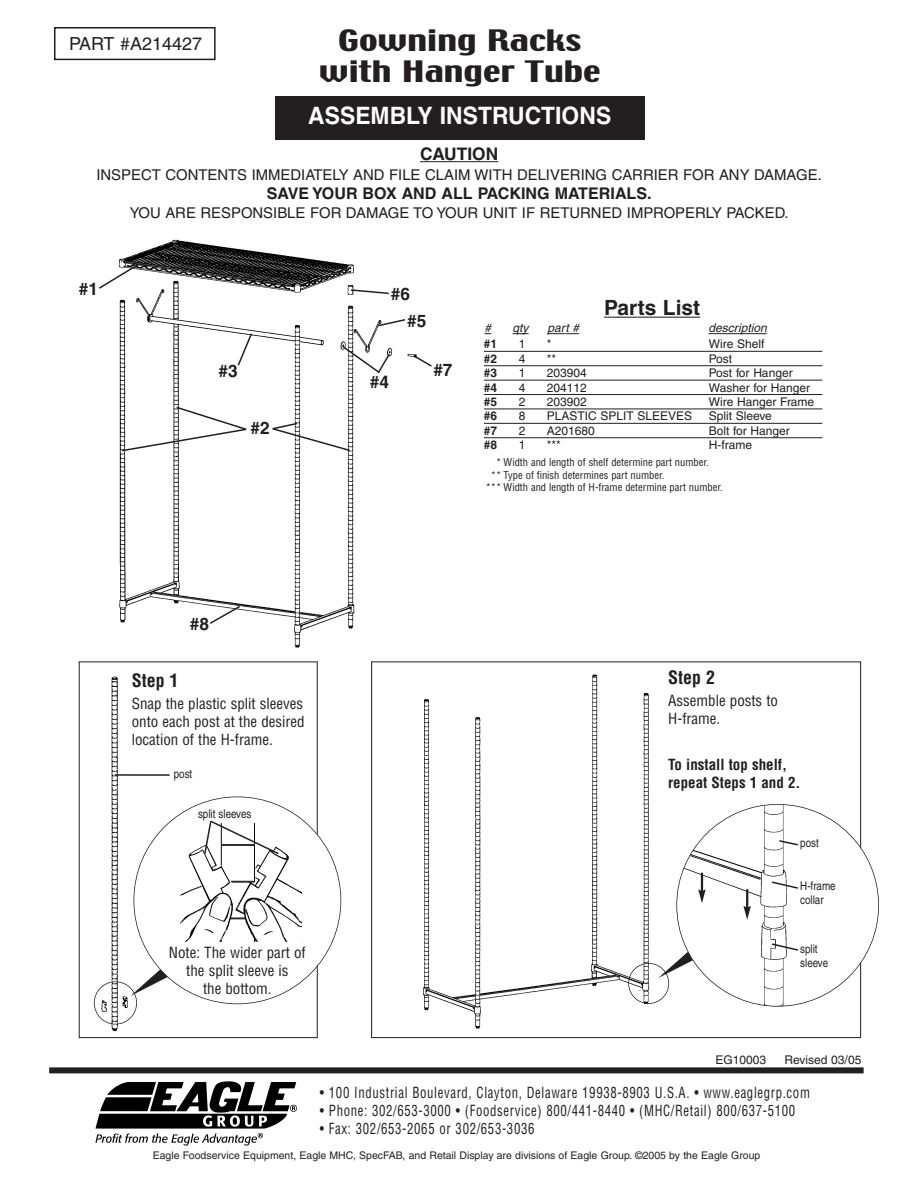
<style>
.page{position:relative;width:918px;height:1188px;background:#fff}
.page>*{position:absolute;margin:0;border:0;box-sizing:border-box;transform-origin:0 0}
.t1{font:26.25px/31.5px "Techno";color:#231f20;text-align:center;scale:1.51 1}
.t2{font:700 24px "Helvetica";color:#fff;scale:.95 1}
.t3{font:700 21px "Helvetica";color:#231f20}
.t4{font:18px "Helvetica";color:#231f20}
.t5{font:700 condensed 18px "Helvetica";color:#231f20}
.t6{font:700 17.4px "Helvetica";color:#231f20}
.t7{font:700 17.25px "Helvetica";color:#231f20}
.t8{font:700 16.05px "Helvetica";color:#231f20}
.t9{font:condensed 15px "Helvetica";letter-spacing:.05em;color:#231f20;scale:.85 1}
.t10{font:condensed 15px/18px "Helvetica";letter-spacing:.05em;color:#231f20;text-align:justify}
.t11{font:condensed 15px/18px "Helvetica";color:#231f20;text-align:center}
.t12{font:700 condensed 15px/18px "Helvetica";color:#231f20}
.t13{font:14.85px "Helvetica";color:#231f20}
.t14{font:12px "Helvetica";color:#231f20}
.t15{font:condensed 12px/14.4px "Helvetica";color:#231f20}
.t16{font:italic 12px "Helvetica";color:#231f20}
.t17{font:700 12px "Helvetica";color:#231f20}
.t18{font:condensed 10.5px "Helvetica";color:#231f20}
.t19{font:10.5px "Helvetica";color:#231f20}
.s1{font-size:16.05px}
</style>
<div class="page">
<svg style="left:604px;top:317px;width:33px;height:1px"></svg>
<hr style="left:638px;top:317px;width:62px;height:1px;background:#231f20">
<div style="left:79px;top:662px;width:239px;height:376px;border:1px solid #231f20"></div>
<img style="left:119px;top:239px;width:298px;height:409px">
<div style="left:54px;top:27px;width:162px;height:33px;border:2px solid #231f20"></div>
<svg style="left:513px;top:333px;width:16px;height:1px"></svg>
<svg style="left:548px;top:333px;width:31px;height:1px"></svg>
<svg style="left:709px;top:333px;width:58px;height:1px"></svg>
<hr style="left:484px;top:351px;width:338px;height:1px;background:#231f20">
<hr style="left:484px;top:365px;width:338px;height:1px;background:#231f20">
<hr style="left:484px;top:380px;width:338px;height:1px;background:#231f20">
<hr style="left:484px;top:394px;width:338px;height:1px;background:#231f20">
<hr style="left:484px;top:409px;width:338px;height:1px;background:#231f20">
<hr style="left:484px;top:423px;width:338px;height:1px;background:#231f20">
<hr style="left:484px;top:437px;width:338px;height:1px;background:#231f20">
<img style="left:97px;top:676px;width:36px;height:356px">
<div style="left:94px;top:981px;width:43px;height:44px;border:2px solid #231f20;border-radius:50%"></div>
<img style="left:95px;top:1081px;width:202px;height:64px">
<div style="left:49px;top:1067px;width:815px;height:6px;background:#231f20"></div>
<svg style="left:208px;top:604px;width:34px;height:21px"></svg>
<svg style="left:99px;top:262px;width:42px;height:28px"></svg>
<svg style="left:236px;top:332px;width:17px;height:35px"></svg>
<svg style="left:341px;top:344px;width:50px;height:31px"></svg>
<svg style="left:376px;top:318px;width:31px;height:10px"></svg>
<svg style="left:413px;top:355px;width:19px;height:13px"></svg>
<svg style="left:349px;top:288px;width:41px;height:7px"></svg>
<svg style="left:130px;top:952px;width:62px;height:44px"></svg>
<div style="left:134px;top:797px;width:207px;height:207px;background:#fff;border-radius:50%"></div>
<img style="left:180px;top:846px;width:122px;height:96px">
<hr style="left:115px;top:774px;width:55px;height:2px;background:#231f20">
<svg style="left:203px;top:820px;width:77px;height:36px"></svg>
<img style="left:423px;top:674px;width:237px;height:355px">
<div style="left:628px;top:963px;width:41px;height:41px;border:2px solid #231f20;border-radius:50%"></div>
<svg style="left:658px;top:931px;width:19px;height:47px"></svg>
<svg style="left:120px;top:405px;width:128px;height:47px"></svg>
<svg style="left:271px;top:422px;width:81px;height:30px"></svg>
<img style="left:677px;top:804px;width:141px;height:200px">
<svg style="left:698px;top:873px;width:8px;height:30px"></svg>
<svg style="left:743px;top:889px;width:8px;height:31px"></svg>
<svg style="left:778px;top:839px;width:22px;height:8px"></svg>
<svg style="left:770px;top:880px;width:30px;height:10px"></svg>
<svg style="left:770px;top:942px;width:30px;height:10px"></svg>
<div style="left:275px;top:96px;width:370px;height:43px;background:#231f20"></div>
<svg style="left:420px;top:161px;width:24px;height:1px"></svg>
<hr style="left:444px;top:161px;width:54px;height:1px;background:#231f20">
<p class="t4" style="left:69px;top:37px;width:134px">PART #A214427</p>
<h1 class="t1" style="left:319px;top:26px;width:188px">Gowning Racks with Hanger Tube</h1>
<h2 class="t2" style="left:308px;top:106px;width:320px">ASSEMBLY INSTRUCTIONS</h2>
<p class="t6" style="left:420px;top:147px;width:80px">CAUTION</p>
<p class="t13" style="left:96px;top:169px;width:727px">INSPECT CONTENTS IMMEDIATELY AND FILE CLAIM WITH DELIVERING CARRIER FOR ANY DAMAGE<span class="s1">.</span></p>
<p class="t8" style="left:267px;top:187px;width:386px">SAVE YOUR BOX AND ALL PACKING MATERIALS.</p>
<p class="t13" style="left:130px;top:207px;width:660px">YOU ARE RESPONSIBLE FOR DAMAGE TO YOUR UNIT IF RETURNED IMPROPERLY PACKED.</p>
<p class="t7" style="left:79px;top:282px;width:21px">#1</p>
<p class="t7" style="left:218px;top:364px;width:21px">#3</p>
<p class="t7" style="left:251px;top:421px;width:21px">#2</p>
<p class="t7" style="left:391px;top:287px;width:21px">#6</p>
<p class="t7" style="left:370px;top:375px;width:21px">#4</p>
<p class="t7" style="left:407px;top:314px;width:21px">#5</p>
<p class="t7" style="left:433px;top:363px;width:21px">#7</p>
<h3 class="t3" style="left:604px;top:299px;width:98px">Parts List</h3>
<p class="t16" style="left:485px;top:324px;width:8px">#</p>
<p class="t16" style="left:513px;top:324px;width:18px">qty</p>
<p class="t16" style="left:548px;top:324px;width:33px">part #</p>
<p class="t16" style="left:709px;top:324px;width:60px">description</p>
<p class="t17" style="left:484px;top:339px;width:15px">#1</p>
<p class="t14" style="left:519px;top:340px;width:8px">1</p>
<p class="t14" style="left:547px;top:340px;width:6px">*</p>
<p class="t14" style="left:709px;top:340px;width:57px">Wire Shelf</p>
<p class="t17" style="left:484px;top:354px;width:15px">#2</p>
<p class="t14" style="left:519px;top:354px;width:8px">4</p>
<p class="t14" style="left:547px;top:354px;width:11px">**</p>
<p class="t14" style="left:709px;top:354px;width:25px">Post</p>
<p class="t17" style="left:484px;top:368px;width:15px">#3</p>
<p class="t14" style="left:519px;top:369px;width:8px">1</p>
<p class="t14" style="left:547px;top:369px;width:42px">203904</p>
<p class="t14" style="left:709px;top:369px;width:85px">Post for Hanger</p>
<p class="t17" style="left:484px;top:383px;width:15px">#4</p>
<p class="t14" style="left:519px;top:383px;width:8px">4</p>
<p class="t14" style="left:547px;top:383px;width:42px">204112</p>
<p class="t14" style="left:709px;top:383px;width:103px">Washer for Hanger</p>
<p class="t17" style="left:484px;top:397px;width:15px">#5</p>
<p class="t14" style="left:519px;top:397px;width:8px">2</p>
<p class="t14" style="left:547px;top:397px;width:42px">203902</p>
<p class="t14" style="left:709px;top:397px;width:107px">Wire Hanger Frame</p>
<p class="t17" style="left:484px;top:411px;width:15px">#6</p>
<p class="t14" style="left:519px;top:412px;width:8px">8</p>
<p class="t14" style="left:547px;top:412px;width:147px">PLASTIC SPLIT SLEEVES</p>
<p class="t14" style="left:709px;top:412px;width:65px">Split Sleeve</p>
<p class="t17" style="left:484px;top:426px;width:15px">#7</p>
<p class="t14" style="left:519px;top:426px;width:8px">2</p>
<p class="t14" style="left:547px;top:426px;width:50px">A201680</p>
<p class="t14" style="left:709px;top:426px;width:83px">Bolt for Hanger</p>
<p class="t17" style="left:484px;top:440px;width:15px">#8</p>
<p class="t14" style="left:519px;top:441px;width:8px">1</p>
<p class="t14" style="left:547px;top:441px;width:16px">***</p>
<p class="t14" style="left:709px;top:441px;width:45px">H-frame</p>
<p class="t18" style="left:496px;top:456px;width:214px">* Width and length of shelf determine part number.</p>
<p class="t18" style="left:491px;top:469px;width:175px">** Type of finish determines part number.</p>
<p class="t18" style="left:486px;top:481px;width:239px">*** Width and length of H-frame determine part number.</p>
<p class="t7" style="left:190px;top:617px;width:21px">#8</p>
<p class="t5" style="left:132px;top:670px;width:48px">Step 1</p>
<p class="t10" style="left:132px;top:694px;width:175px">Snap the plastic split sleeves onto each post at the desired location of the H-frame.</p>
<p class="t15" style="left:174px;top:767px;width:20px">post</p>
<p class="t15" style="left:198px;top:807px;width:55px">split sleeves</p>
<p class="t11" style="left:169px;top:944px;width:138px">Note: The wider part of the split sleeve is<br>the bottom.</p>
<p class="t5" style="left:668px;top:667px;width:48px">Step 2</p>
<p class="t11" style="left:668px;top:691px;width:111px;text-align:left">Assemble posts to<br>H-frame.</p>
<p class="t12" style="left:668px;top:756px;width:134px">To install top shelf, repeat Steps 1 and 2.</p>
<p class="t15" style="left:800px;top:836px;width:20px">post</p>
<p class="t15" style="left:800px;top:880px;width:37px">H-frame collar</p>
<p class="t15" style="left:800px;top:942px;width:29px">split sleeve</p>
<p class="t14" style="left:716px;top:1056px;width:52px">EG10003</p>
<p class="t14" style="left:785px;top:1056px;width:78px">Revised 03/05</p>
<p class="t9" style="left:320px;top:1084px;width:578px">• 100 Industrial Boulevard, Clayton, Delaware 19938-8903 U.S.A. • www.eaglegrp.com</p>
<p class="t9" style="left:320px;top:1102px;width:561px">• Phone: 302/653-3000 • (Foodservice) 800/441-8440 • (MHC/Retail) 800/637-5100</p>
<p class="t9" style="left:320px;top:1120px;width:254px">• Fax: 302/653-2065 or 302/653-3036</p>
<p class="t19" style="left:153px;top:1151px;width:609px">Eagle Foodservice Equipment, Eagle MHC, SpecFAB, and Retail Display are divisions of Eagle Group. ©2005 by the Eagle Group</p>
</div>
